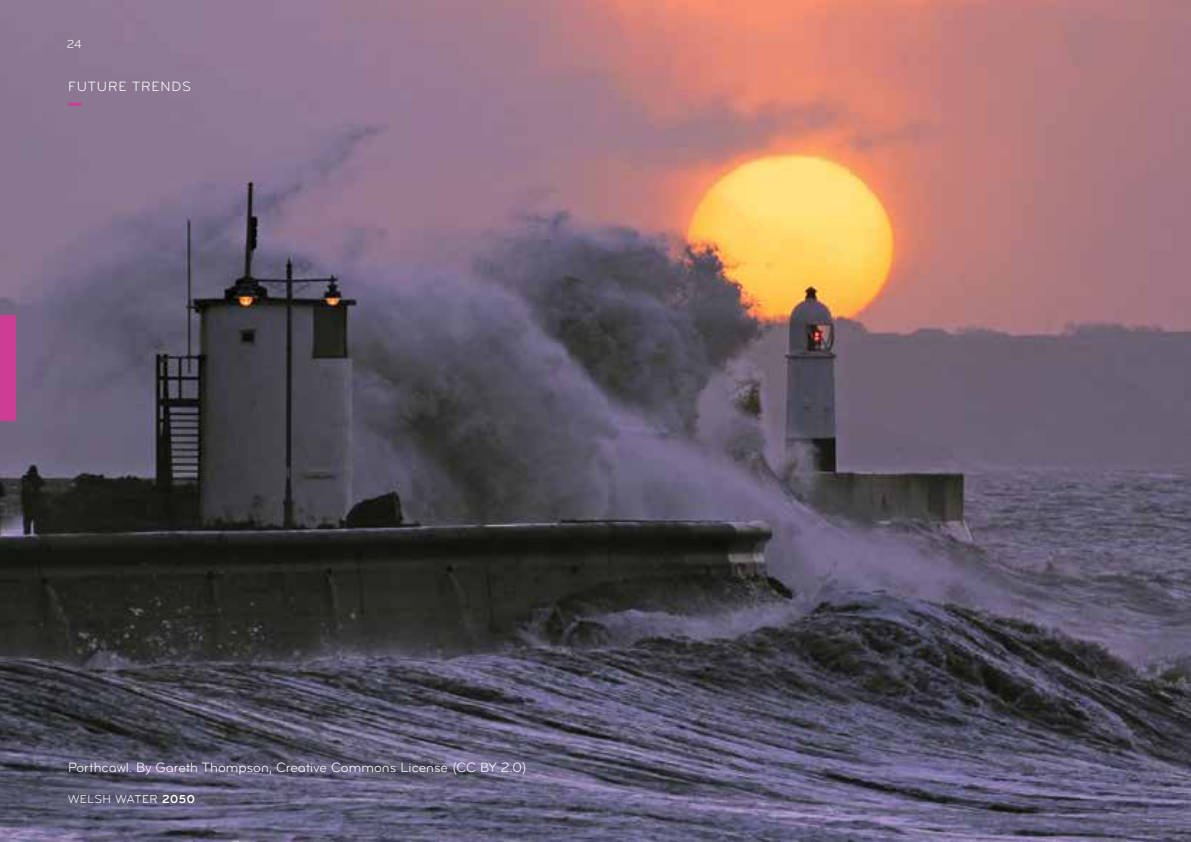
<style>
.page{position:relative;width:1191px;height:842px;background:#fff}
.page>*{position:absolute;margin:0;border:0;box-sizing:border-box;transform-origin:0 0}
.t1{font:14px "Bryant Pro Regular Alternate";color:#fff}
.t2{font:14px "Bryant Pro Regular Alternate";letter-spacing:.06em;color:#fff}
.t3{font:12px "Bryant Pro Regular Alternate";letter-spacing:.04em;color:#fff}
.s1{font-family:"Bryant Pro Bold Alternate"}
</style>
<div class="page">
<img style="left:0;top:0;width:1191px;height:842px">
<hr style="left:68px;top:103px;width:14px;height:3px;background:#cd3d96">
<div style="left:0;top:316px;width:16px;height:105px;background:#cd3d96"></div>
<p class="t3" style="left:67px;top:38px;width:17px">24</p>
<p class="t2" style="left:68px;top:79px;width:124px">FUTURE TRENDS</p>
<p class="t1" style="left:68px;top:760px;width:460px">Porthcawl. By Gareth Thompson, Creative Commons License (CC BY 2.0)</p>
<p class="t3" style="left:68px;top:792px;width:128px">WELSH WATER <span class="s1">2050</span></p>
</div>
